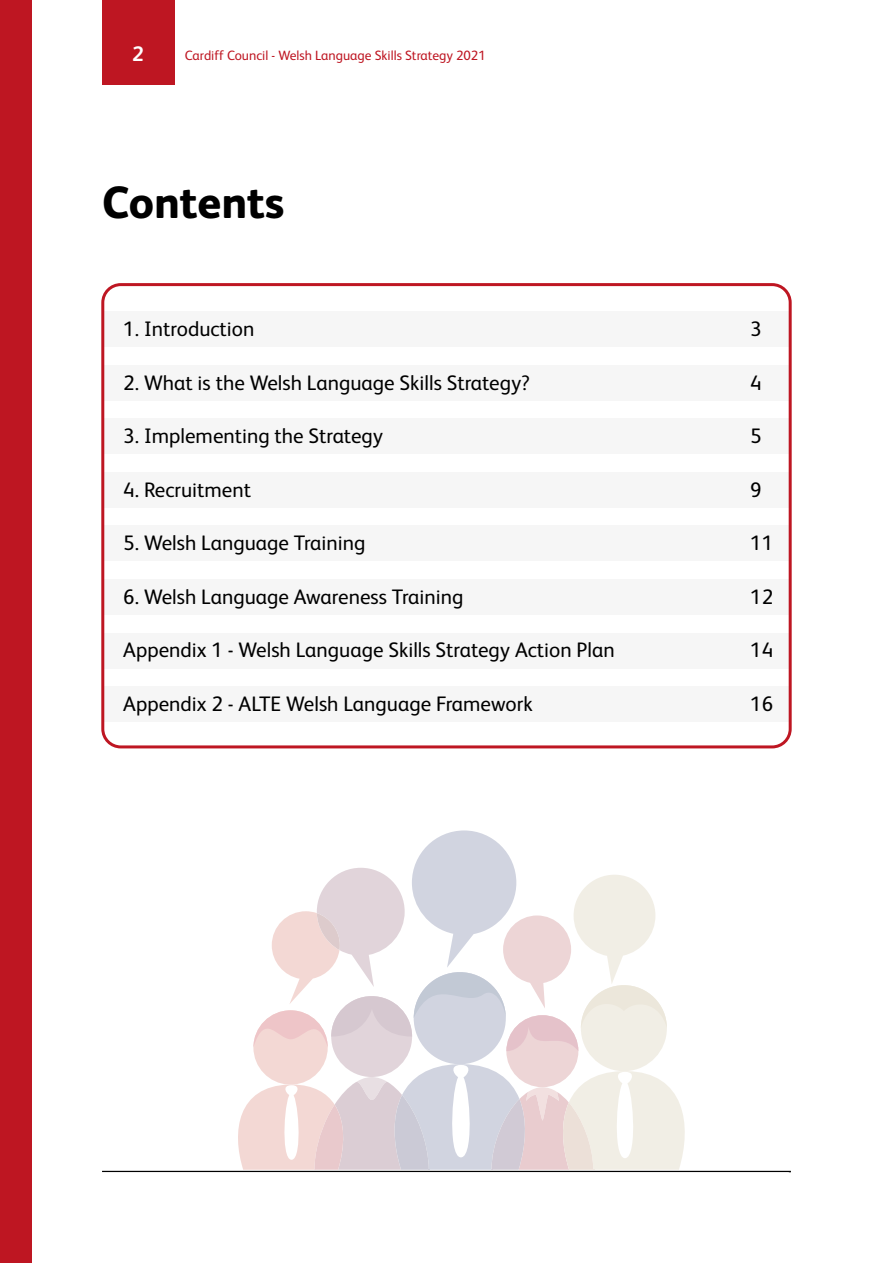
<style>
.page{position:relative;width:893px;height:1263px;background:#fff}
.page>*{position:absolute;margin:0;border:0;box-sizing:border-box;transform-origin:0 0}
.t1{font:800 45px "FS Albert";letter-spacing:-.005em;color:#000}
.t2{font:21px "FS Albert";color:#000}
.t3{font:700 21px "FS Albert";color:#fff}
.t4{font:13.5px "FS Albert";color:#be1622}
</style>
<div class="page">
<div style="left:102px;top:0;width:72px;height:85px;background:#be1622"></div>
<div style="left:0;top:0;width:32px;height:1263px;background:#be1622"></div>
<hr style="left:102px;top:1171px;width:689px;height:1px;background:#000">
<div style="left:102px;top:311px;width:689px;height:36px;background:#f6f6f6"></div>
<div style="left:102px;top:365px;width:689px;height:36px;background:#f6f6f6"></div>
<div style="left:102px;top:418px;width:689px;height:36px;background:#f6f6f6"></div>
<div style="left:102px;top:472px;width:689px;height:36px;background:#f6f6f6"></div>
<div style="left:102px;top:525px;width:689px;height:36px;background:#f6f6f6"></div>
<div style="left:102px;top:579px;width:689px;height:36px;background:#f6f6f6"></div>
<div style="left:102px;top:632px;width:689px;height:36px;background:#f6f6f6"></div>
<div style="left:102px;top:686px;width:689px;height:36px;background:#f6f6f6"></div>
<div style="left:101px;top:283px;width:691px;height:465px;border:3px solid #be1622;border-radius:18px"></div>
<svg style="left:238px;top:830px;width:447px;height:340px"></svg>
<p class="t3" style="left:132px;top:39px;width:13px">2</p>
<p class="t4" style="left:185px;top:47px;width:302px">Cardiff Council - Welsh Language Skills Strategy 2021</p>
<h1 class="t1" style="left:102px;top:169px;width:184px">Contents</h1>
<p class="t2" style="left:123px;top:315px;width:133px">1. Introduction</p>
<p class="t2" style="left:750px;top:315px;width:13px">3</p>
<p class="t2" style="left:123px;top:369px;width:408px">2. What is the Welsh Language Skills Strategy?</p>
<p class="t2" style="left:750px;top:369px;width:13px">4</p>
<p class="t2" style="left:123px;top:422px;width:261px">3. Implementing the Strategy</p>
<p class="t2" style="left:750px;top:422px;width:13px">5</p>
<p class="t2" style="left:123px;top:476px;width:129px">4. Recruitment</p>
<p class="t2" style="left:750px;top:476px;width:13px">9</p>
<p class="t2" style="left:123px;top:529px;width:244px">5. Welsh Language Training</p>
<p class="t2" style="left:750px;top:529px;width:25px">11</p>
<p class="t2" style="left:123px;top:583px;width:342px">6. Welsh Language Awareness Training</p>
<p class="t2" style="left:750px;top:583px;width:25px">12</p>
<p class="t2" style="left:123px;top:636px;width:493px">Appendix 1 - Welsh Language Skills Strategy Action Plan</p>
<p class="t2" style="left:750px;top:636px;width:25px">14</p>
<p class="t2" style="left:123px;top:690px;width:411px">Appendix 2 - ALTE Welsh Language Framework</p>
<p class="t2" style="left:750px;top:690px;width:25px">16</p>
</div>
